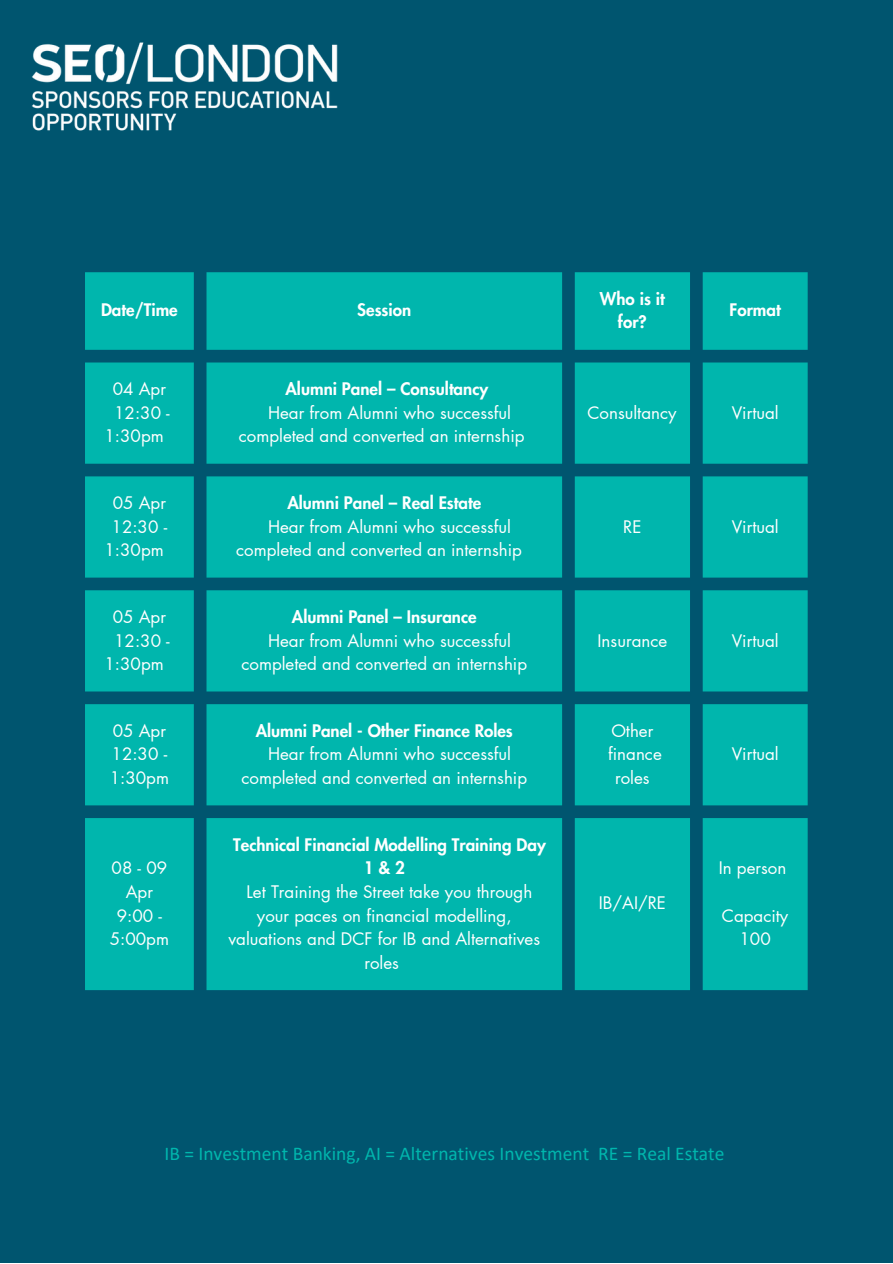
<style>
.page{position:relative;width:893px;height:1264px;background:#fff}
.page>*{position:absolute;margin:0;border:0;box-sizing:border-box;transform-origin:0 0}
.t1{font:19.5px "Calibri";color:#00b6ad}
.t2{font:16.95px/23.5px "Futura LT Pro";color:#fff;text-align:center}
.t3{font:800 16.95px/23.5px "Futura LT Pro";color:#fff;text-align:center}
</style>
<div class="page">
<div style="left:0;top:0;width:892px;height:1262px;background:#00556f"></div>
<svg style="left:85px;top:272px;width:722px;height:718px;background:#00a8a4"></svg>
<img style="left:31px;top:42px;width:307px;height:89px">
<p class="t3" style="left:101px;top:299px;width:78px">Date/Time</p>
<p class="t3" style="left:357px;top:299px;width:55px">Session</p>
<p class="t3" style="left:600px;top:287px;width:66px">Who is it for?</p>
<p class="t3" style="left:729px;top:299px;width:53px">Format</p>
<p class="t2" style="left:113px;top:378px;width:55px">04 Apr</p>
<p class="t2" style="left:105px;top:401px;width:67px">12:30 -<br>1:30pm</p>
<p class="t2" style="left:113px;top:491px;width:55px">05 Apr</p>
<p class="t2" style="left:105px;top:515px;width:64px">12:30 -<br>1:30pm</p>
<p class="t2" style="left:113px;top:605px;width:55px">05 Apr</p>
<p class="t2" style="left:105px;top:629px;width:67px">12:30 -<br>1:30pm</p>
<p class="t2" style="left:113px;top:719px;width:55px">05 Apr</p>
<p class="t2" style="left:110px;top:743px;width:61px;text-align:left">12:30 -<br>1:30pm</p>
<p class="t2" style="left:112px;top:857px;width:57px">08 - 09<br>Apr</p>
<p class="t2" style="left:110px;top:904px;width:61px">9:00 -<br>5:00pm</p>
<p class="t3" style="left:285px;top:378px;width:204px">Alumni Panel – Consultancy</p>
<p class="t2" style="left:239px;top:401px;width:287px;text-align:left;text-indent:29px">Hear from Alumni who successful completed and converted an internship</p>
<p class="t2" style="left:587px;top:401px;width:91px">Consultancy</p>
<p class="t2" style="left:731px;top:401px;width:48px">Virtual</p>
<p class="t3" style="left:287px;top:491px;width:195px">Alumni Panel – Real Estate</p>
<p class="t2" style="left:236px;top:515px;width:287px;text-align:left;text-indent:32px">Hear from Alumni who successful completed and converted an internship</p>
<p class="t2" style="left:623px;top:515px;width:20px">RE</p>
<p class="t2" style="left:731px;top:515px;width:48px">Virtual</p>
<p class="t3" style="left:292px;top:605px;width:186px">Alumni Panel – Insurance</p>
<p class="t2" style="left:241px;top:629px;width:287px;text-align:left;text-indent:27px">Hear from Alumni who successful completed and converted an internship</p>
<p class="t2" style="left:597px;top:629px;width:71px">Insurance</p>
<p class="t2" style="left:731px;top:629px;width:48px">Virtual</p>
<p class="t3" style="left:256px;top:719px;width:259px">Alumni Panel - Other Finance Roles</p>
<p class="t2" style="left:241px;top:743px;width:287px;text-align:left;text-indent:27px">Hear from Alumni who successful completed and converted an internship</p>
<p class="t3" style="left:363px;top:833px;width:184px;text-align:left;text-indent:-130px">Technical Financial Modelling Training Day<br>1&amp;2</p>
<p class="t2" style="left:246px;top:880px;width:287px">Let Training the Street take you through</p>
<p class="t2" style="left:257px;top:904px;width:256px">your paces on financial modelling,</p>
<p class="t2" style="left:228px;top:927px;width:313px">valuations and DCF for IB and Alternatives</p>
<p class="t2" style="left:364px;top:951px;width:36px">roles</p>
<p class="t2" style="left:611px;top:719px;width:44px">Other</p>
<p class="t2" style="left:608px;top:743px;width:55px">finance roles</p>
<p class="t2" style="left:731px;top:743px;width:48px">Virtual</p>
<p class="t2" style="left:599px;top:891px;width:69px">IB/AI/RE</p>
<p class="t2" style="left:718px;top:857px;width:69px">In person</p>
<p class="t2" style="left:722px;top:904px;width:68px">Capacity<br>100</p>
<p class="t1" style="left:164px;top:1145px;width:561px">IB = Investment Banking, AI = Alternatives Investment RE = Real Estate</p>
</div>
